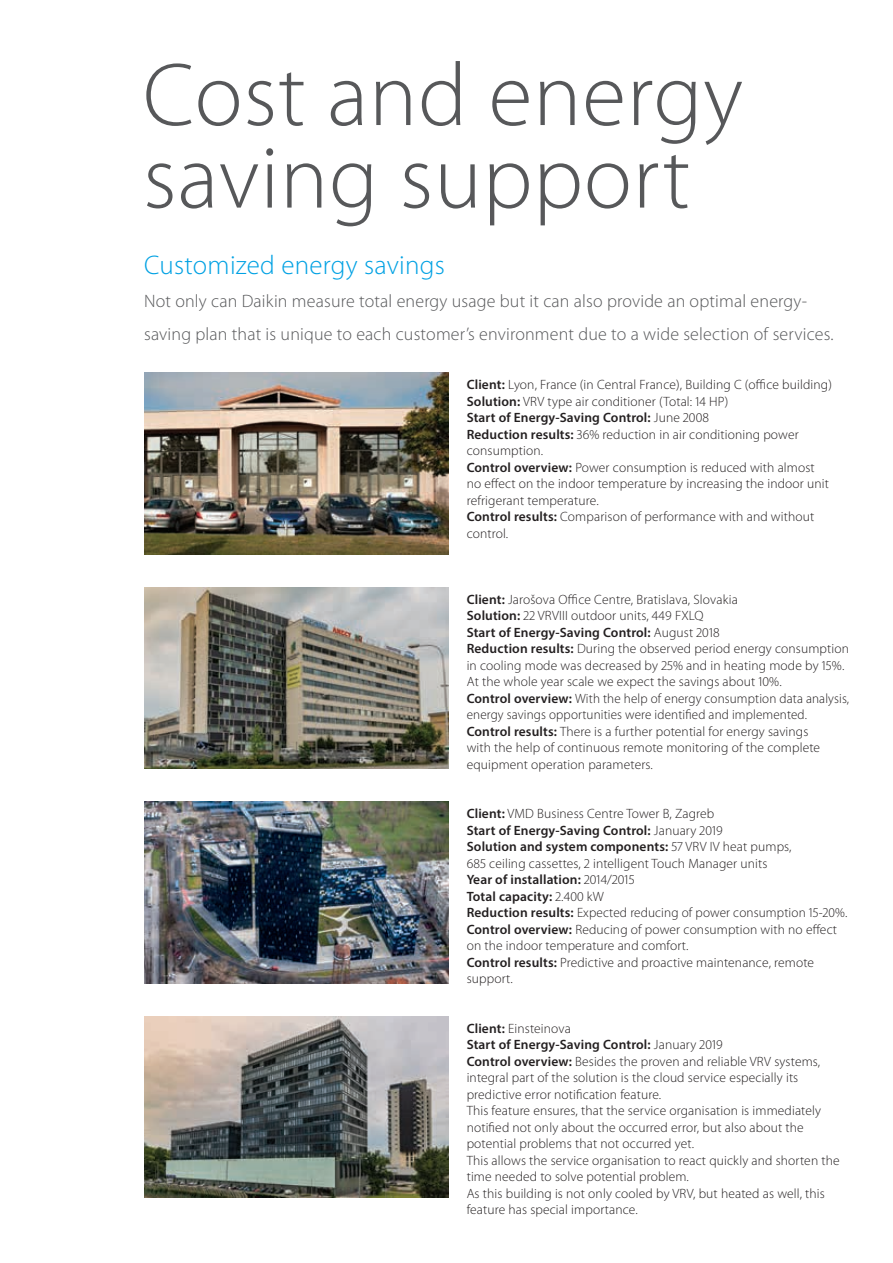
<style>
.page{position:relative;width:893px;height:1263px;background:#fff}
.page>*{position:absolute;margin:0;border:0;box-sizing:border-box;transform-origin:0 0}
.t1{font:300 90px/82.5px "Myriad Pro";letter-spacing:.01em;color:#57585a}
.t2{font:300 27px "Myriad Pro";letter-spacing:.01em;color:#00a1e3}
.t3{font:300 18px/33px "Myriad Pro";letter-spacing:.01em;color:#57585a}
.t4{font:300 13.5px/16.5px "Myriad Pro";letter-spacing:.01em;color:#231f20}
.s1{font-weight:600}
</style>
<div class="page">
<img style="left:144px;top:373px;width:305px;height:181px">
<img style="left:144px;top:587px;width:305px;height:182px">
<img style="left:144px;top:802px;width:305px;height:181px">
<img style="left:144px;top:1016px;width:305px;height:181px">
<h1 class="t1" style="left:143px;top:55px;width:601px">Cost and energy saving support</h1>
<h2 class="t2" style="left:144px;top:250px;width:302px">Customized energy savings</h2>
<h3 class="t3" style="left:144px;top:284px;width:691px">Not only can Daikin measure total energy usage but it can also provide an optimal energy&shy;saving plan that is unique to each customer’s environment due to a wide selection of services.</h3>
<p class="t4" style="left:467px;top:376px;width:367px"><span class="s1">Client:</span> Lyon, France (in Central France), Building C (office building)<br><span class="s1">Solution:</span> VRV type air conditioner (Total: 14 HP)<br><span class="s1">Start of Energy-Saving Control:</span> June 2008<br><span class="s1">Reduction results:</span> 36% reduction in air conditioning power consumption.<br><span class="s1">Control overview:</span> Power consumption is reduced with almost no effect on the indoor temperature by increasing the indoor unit refrigerant temperature.<br><span class="s1">Control results:</span> Comparison of performance with and without control.</p>
<p class="t4" style="left:467px;top:591px;width:384px"><span class="s1">Client:</span> Jarošova Office Centre, Bratislava, Slovakia<br><span class="s1">Solution:</span> 22 VRVIII outdoor units, 449 FXLQ<br><span class="s1">Start of Energy-Saving Control:</span> August 2018<br><span class="s1">Reduction results:</span> During the observed period energy consumption in cooling mode was decreased by 25% and in heating mode by 15%.<br>At the whole year scale we expect the savings about 10%.<br><span class="s1">Control overview:</span> With the help of energy consumption data analysis, energy savings opportunities were identified and implemented.<br><span class="s1">Control results:</span> There is a further potential for energy savings<br>with the help of continuous remote monitoring of the complete equipment operation parameters.</p>
<p class="t4" style="left:467px;top:805px;width:382px"><span class="s1">Client:</span> VMD Business Centre Tower B, Zagreb<br><span class="s1">Start of Energy-Saving Control:</span> January 2019<br><span class="s1">Solution and system components:</span> 57 VRV IV heat pumps,<br>685 ceiling cassettes, 2 intelligent Touch Manager units<br><span class="s1">Year of installation:</span> 2014/2015<br><span class="s1">Total capacity:</span> 2.400 kW<br><span class="s1">Reduction results:</span> Expected reducing of power consumption 15-20%.<br><span class="s1">Control overview:</span> Reducing of power consumption with no effect on the indoor temperature and comfort.<br><span class="s1">Control results:</span> Predictive and proactive maintenance, remote support.</p>
<p class="t4" style="left:467px;top:1020px;width:374px"><span class="s1">Client:</span> Einsteinova<br><span class="s1">Start of Energy-Saving Control:</span> January 2019<br><span class="s1">Control overview:</span> Besides the proven and reliable VRV systems, integral part of the solution is the cloud service especially its predictive error notification feature.<br>This feature ensures, that the service organisation is immediately notified not only about the occurred error, but also about the potential problems that not occurred yet.<br>This allows the service organisation to react quickly and shorten the time needed to solve potential problem.<br>As this building is not only cooled by VRV, but heated as well, this feature has special importance.</p>
</div>
